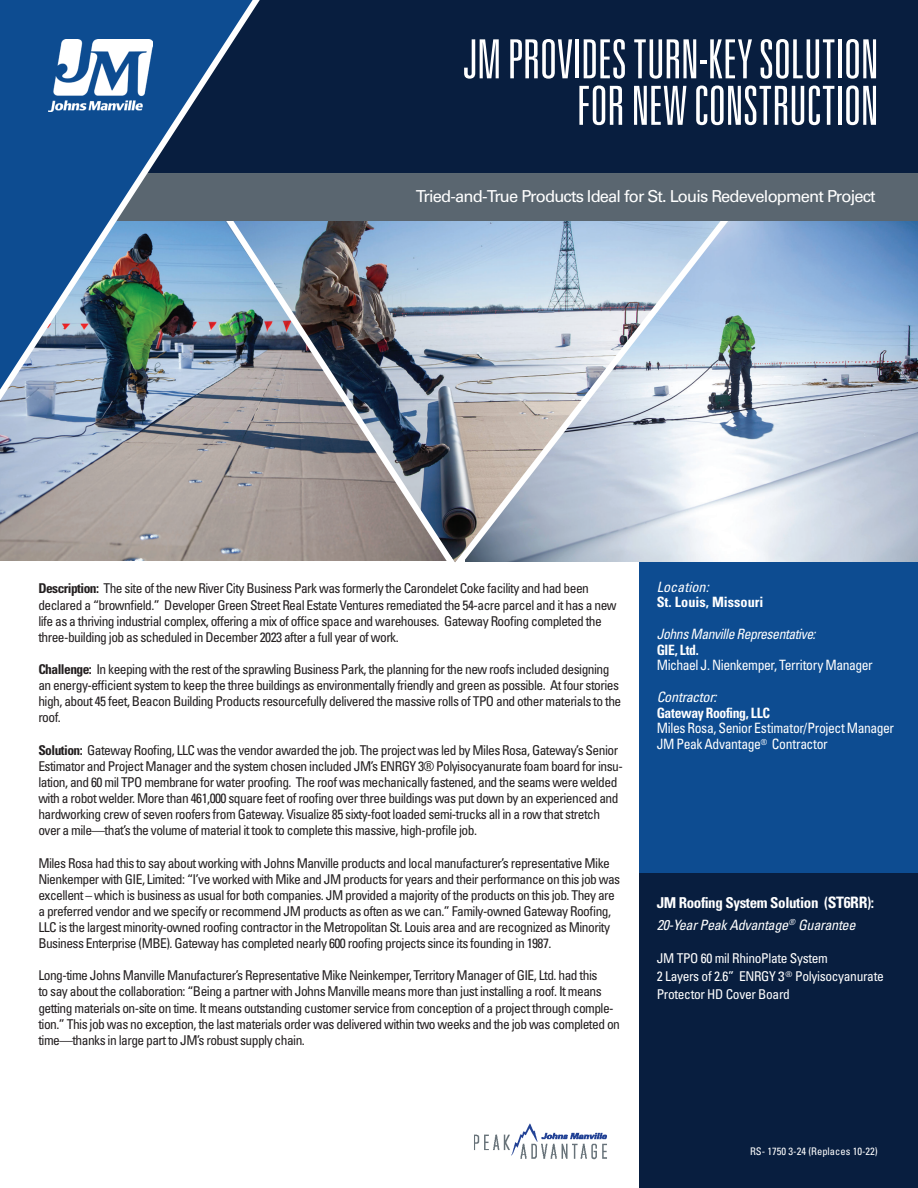
<style>
.page{position:relative;width:918px;height:1188px;background:#fff}
.page>*{position:absolute;margin:0;border:0;box-sizing:border-box;transform-origin:0 0}
.t1{font:300 ultra-condensed 54px/46.5px "Univers LT Std";letter-spacing:-.01em;color:#fff;text-align:right}
.t2{font:16.5px "Univers LT Std";letter-spacing:-.05em;color:#fff}
.t3{font:700 condensed 15px "Univers LT Std";letter-spacing:-.025em;color:#fff}
.t4{font:condensed 14.25px/15.8px "Univers LT Std";letter-spacing:-.03em;color:#fff;scale:.96 1}
.t5{font:italic condensed 14.25px "Univers LT Std";letter-spacing:-.025em;color:#fff}
.t6{font:italic condensed 14.25px "Univers LT Std";letter-spacing:-.025em;color:#fff;scale:.96 1}
.t7{font:700 condensed 14.25px "Univers LT Std";letter-spacing:-.01em;color:#fff;scale:.96 1}
.t8{font:700 condensed 14.25px "Univers LT Std";letter-spacing:-.01em;color:#fff}
.t9{font:italic condensed 14.25px "Univers LT Std";color:#fff}
.t10{font:condensed 13.5px/16px "Univers LT Std";letter-spacing:-.04em;color:#231f20}
.t11{font:condensed 13.5px/18.3px "Univers LT Std";letter-spacing:-.025em;color:#fff}
.t12{font:condensed 10.5px "Univers LT Std";color:#fff}
.s1{font-weight:700}
.s2{font-size:15.75px}
</style>
<div class="page">
<div style="left:640px;top:551px;width:278px;height:408px;background:#0d4c91"></div>
<img style="left:763px;top:221px;width:155px;height:341px">
<svg style="left:0;top:441px;width:196px;height:120px;background:#aba7a8"></svg>
<div style="left:640px;top:874px;width:278px;height:314px;background:#081e3f"></div>
<div style="left:278px;top:0;width:640px;height:174px;background:#081e3f"></div>
<svg style="left:466px;top:221px;width:297px;height:354px"></svg>
<img style="left:196px;top:173px;width:270px;height:389px">
<div style="left:0;top:174px;width:918px;height:47px;background:#5a6670"></div>
<img style="left:474px;top:1124px;width:133px;height:36px">
<img style="left:0;top:0;width:278px;height:441px">
<img style="left:49px;top:40px;width:104px;height:71px">
<h1 class="t1" style="left:463px;top:36px;width:417px">JM PROVIDES TURN-KEY SOLUTION<br>FOR NEW CONSTRUCTION</h1>
<p class="t2" style="left:416px;top:186px;width:461px">Tried-and-True Products Ideal for St. Louis Redevelopment Project</p>
<p class="t10" style="left:38px;top:580px;width:580px"><span class="s1">Description:</span> The site of the new River City Business Park was formerly the Carondelet Coke facility and had been declared a “brownfield.” Developer Green Street Real Estate Ventures remediated the 54-acre parcel and it has a new life as a thriving industrial complex, offering a mix of office space and warehouses. Gateway Roofing completed the three-building job as scheduled in December 2023 after a full year of work.</p>
<p class="t10" style="left:38px;top:661px;width:585px"><span class="s1">Challenge:</span> In keeping with the rest of the sprawling Business Park, the planning for the new roofs included designing an energy-efficient system to keep the three buildings as environmentally friendly and green as possible. At four stories high, about 45 feet, Beacon Building Products resourcefully delivered the massive rolls of TPO and other materials to the roof.</p>
<p class="t10" style="left:38px;top:742px;width:586px"><span class="s1">Solution:</span> Gateway Roofing, LLC was the vendor awarded the job. The project was led by Miles Rosa, Gateway’s Senior Estimator and Project Manager and the system chosen included JM’s ENRGY 3® Polyisocyanurate foam board for insu&shy;lation, and 60 mil TPO membrane for water proofing. The roof was mechanically fastened, and the seams were welded with a robot welder. More than 461,000 square feet of roofing over three buildings was put down by an experienced and hardworking crew of seven roofers from Gateway. Visualize 85 sixty-foot loaded semi-trucks all in a row that stretch over a mile—that’s the volume of material it took to complete this massive, high-profile job.</p>
<p class="t10" style="left:38px;top:855px;width:583px">Miles Rosa had this to say about working with Johns Manville products and local manufacturer’s representative Mike Nienkemper with GIE, Limited: “I’ve worked with Mike and JM products for years and their performance on this job was excellent – which is business as usual for both companies. JM provided a majority of the products on this job. They are a preferred vendor and we specify or recommend JM products as often as we can.” Family-owned Gateway Roofing, LLC is the largest minority-owned roofing contractor in the Metropolitan St. Louis area and are recognized as Minority Business Enterprise (MBE). Gateway has completed nearly 600 roofing projects since its founding in 1987.</p>
<p class="t10" style="left:38px;top:967px;width:583px">Long-time Johns Manville Manufacturer’s Representative Mike Neinkemper, Territory Manager of GIE, Ltd. had this<br>to say about the collaboration: “Being a partner with Johns Manville means more than just installing a roof. It means getting materials on-site on time. It means outstanding customer service from conception of a project through comple&shy;tion.” This job was no exception, the last materials order was delivered within two weeks and the job was completed on time—thanks in large part to JM’s robust supply chain.</p>
<p class="t9" style="left:657px;top:578px;width:54px">Location:</p>
<p class="t8" style="left:657px;top:594px;width:108px">St. Louis, Missouri</p>
<p class="t6" style="left:657px;top:625px;width:167px">Johns Manville Representative:</p>
<p class="t7" style="left:657px;top:641px;width:45px">GIE, Ltd.</p>
<p class="t4" style="left:657px;top:657px;width:227px">Michael J. Nienkemper, Territory Manager</p>
<p class="t5" style="left:657px;top:688px;width:62px">Contractor:</p>
<p class="t7" style="left:657px;top:704px;width:120px">Gateway Roofing, LLC</p>
<p class="t4" style="left:657px;top:720px;width:249px">Miles Rosa, Senior Estimator/Project Manager<br>JM Peak Advantage<sup>®</sup> Contractor</p>
<p class="t3" style="left:657px;top:893px;width:219px">JM Roofing System Solution (<span class="s2">ST6RR</span>):</p>
<p class="t5" style="left:657px;top:916px;width:200px">20-Year Peak Advantage<sup>®</sup> Guarantee</p>
<p class="t11" style="left:657px;top:949px;width:229px">JM TPO 60 mil RhinoPlate System<br>2 Layers of 2.6” ENRGY 3<sup>®</sup> Polyisocyanurate<br>Protector HD Cover Board</p>
<p class="t12" style="left:750px;top:1145px;width:129px">RS- 1750 3-24 (Replaces 10-22)</p>
</div>
